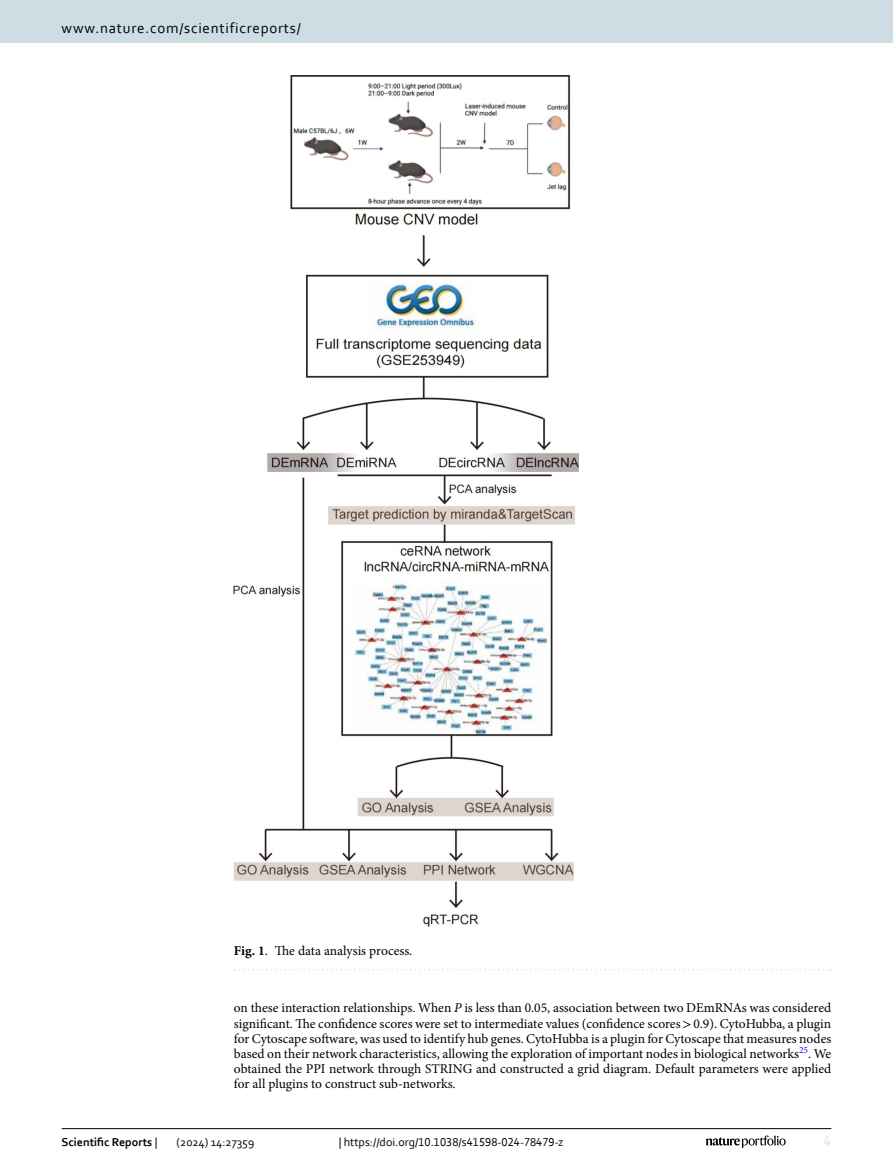
<style>
.page{position:relative;width:893px;height:1174px;background:#fff}
.page>*{position:absolute;margin:0;border:0;box-sizing:border-box;transform-origin:0 0}
.t1{font:15px "Corbel";letter-spacing:.05em;color:#000}
.t2{font:15px "Corbel";color:#d9e4eb}
.Body_Text{font:13.5px/15px "Minion Pro";letter-spacing:-.005em;color:#000;text-align:justify}
.Figure_Caption{font:13.5px "Minion Pro";color:#000}
.t3{font:12px "Corbel";color:#000}
.t4{font:700 12px "Corbel";color:#000}
.s1{font-weight:700}
.s2{font-style:italic}
.s3{font-family:"STIX"}
.s4{font-weight:400}
</style>
<div class="page">
<img style="left:234px;top:76px;width:344px;height:850px">
<svg style="left:235px;top:969px;width:597px;height:1px"></svg>
<hr style="left:62px;top:1128px;width:769px;height:1px;background:#000">
<svg style="left:706px;top:1135px;width:80px;height:12px"></svg>
<div style="left:0;top:0;width:893px;height:43px;background:#cedde4"></div>
<p class="t1" style="left:62px;top:18px;width:241px">www.nature.com/scientificreports/</p>
<p class="Figure_Caption" style="left:234px;top:941px;width:180px"><span class="s1">Fig. 1</span>. The data analysis process.</p>
<p class="Body_Text" style="left:234px;top:1000px;width:599px">on these interaction relationships. When <span class="s2">P</span> is less than 0.05, association between two DEmRNAs was considered significant. The confidence scores were set to intermediate values (confidence scores<span class="s3">&gt;</span>0.9). CytoHubba, a plugin for Cytoscape software, was used to identify hub genes. CytoHubba is a plugin for Cytoscape that measures nodes based on their network characteristics, allowing the exploration of important nodes in biological networks<sup>25</sup>. We obtained the PPI network through STRING and constructed a grid diagram. Default parameters were applied for all plugins to construct sub-networks.</p>
<p class="t4" style="left:62px;top:1134px;width:97px">Scientific Reports <span class="s4">|</span></p>
<p class="t3" style="left:177px;top:1134px;width:79px">(2024) 14:27359</p>
<p class="t3" style="left:339px;top:1134px;width:226px">| https://doi.org/10.1038/s41598-024-78479-z</p>
<p class="t2" style="left:824px;top:1132px;width:9px">4</p>
</div>
